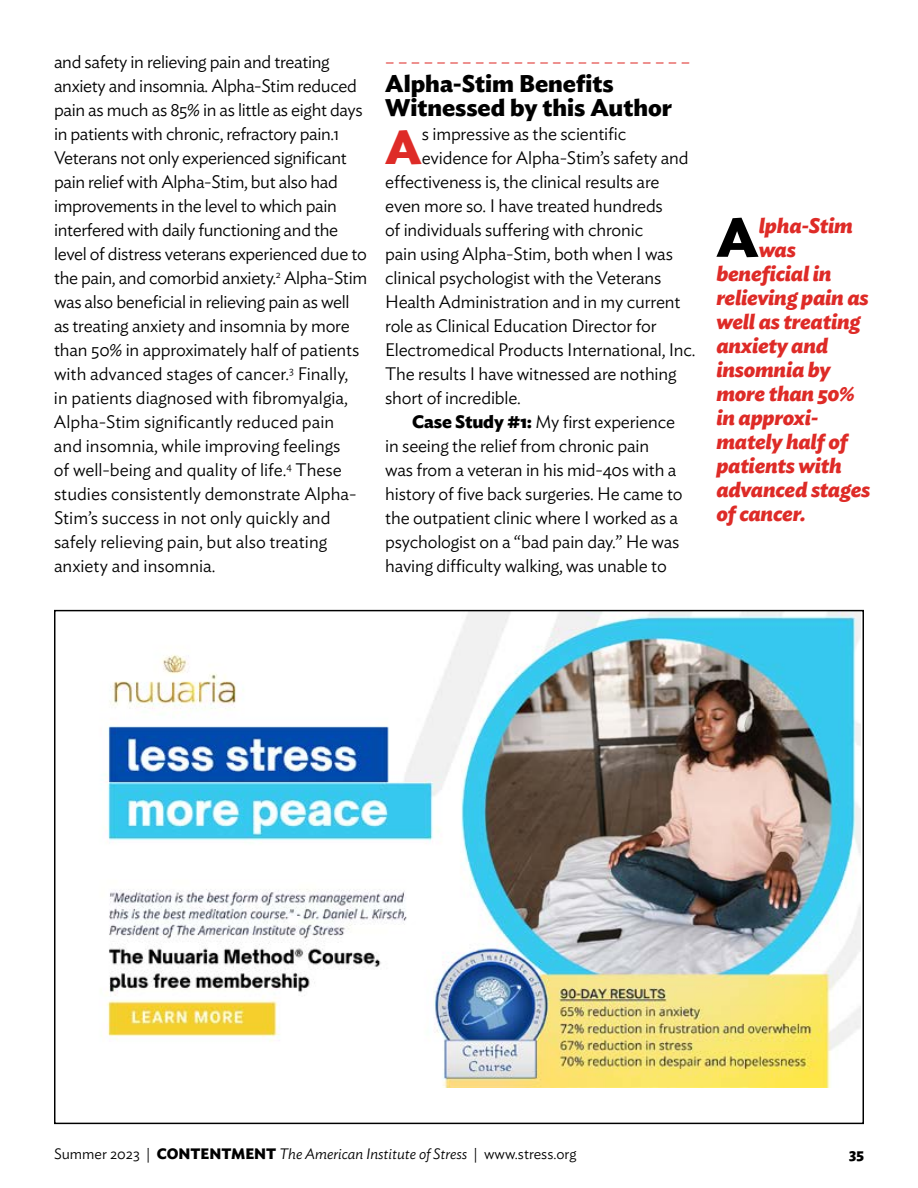
<style>
.page{position:relative;width:918px;height:1188px;background:#fff}
.page>*{position:absolute;margin:0;border:0;box-sizing:border-box;transform-origin:0 0}
.t1{font:700 54.9px "Ideal Sans";color:#000}
.t2{font:700 47.55px "Ideal Sans";color:#de2b27}
.t3{font:700 24px/24px "Ideal Sans";color:#000}
.t4{font:italic 700 21px "Ideal Sans";letter-spacing:-.01em;color:#de2b27}
.t5{font:300 18px/24px "Ideal Sans";letter-spacing:-.01em;color:#000}
.t6{font:300 18px "Ideal Sans";color:#de2b27}
.t7{font:italic 300 15px "Ideal Sans";color:#000}
.t8{font:700 15px "Ideal Sans";color:#000}
.s1{font-weight:700}
.s2{font-style:normal}
.s3{font-weight:700;font-style:normal}
</style>
<div class="page">
<img style="left:105px;top:612px;width:756px;height:475px">
<p class="t5" style="left:54px;top:49px;width:315px">and safety in relieving pain and treating anxiety and insomnia. Alpha-Stim reduced pain as much as 85% in as little as eight days in patients with chronic, refractory pain.1<br>Veterans not only experienced significant pain relief with Alpha-Stim, but also had improvements in the level to which pain interfered with daily functioning and the level of distress veterans experienced due to the pain, and comorbid anxiety.<sup>2</sup> Alpha-Stim was also beneficial in relieving pain as well as treating anxiety and insomnia by more than 50% in approximately half of patients with advanced stages of cancer.<sup>3</sup> Finally,<br>in patients diagnosed with fibromyalgia, Alpha-Stim significantly reduced pain<br>and insomnia, while improving feelings<br>of well-being and quality of life.<sup>4</sup> These studies consistently demonstrate Alpha-Stim’s success in not only quickly and safely relieving pain, but also treating anxiety and insomnia.</p>
<p class="t6" style="left:385px;top:48px;width:307px">– – – – – – – – – – – – – – – – – – – – – – – –</p>
<h3 class="t3" style="left:385px;top:70px;width:288px">Alpha-Stim Benefits<br>Witnessed by this Author</h3>
<h2 class="t2" style="left:385px;top:110px;width:38px">A</h2>
<p class="t5" style="left:422px;top:121px;width:206px">s impressive as the scientific</p>
<p class="t5" style="left:422px;top:145px;width:268px">evidence for Alpha-Stim’s safety and</p>
<p class="t5" style="left:385px;top:169px;width:276px">effectiveness is, the clinical results are</p>
<p class="t5" style="left:385px;top:193px;width:279px">even more so. I have treated hundreds</p>
<p class="t5" style="left:385px;top:217px;width:260px">of individuals suffering with chronic</p>
<p class="t5" style="left:385px;top:241px;width:289px">pain using Alpha-Stim, both when I was</p>
<p class="t5" style="left:385px;top:265px;width:278px">clinical psychologist with the Veterans</p>
<p class="t5" style="left:385px;top:289px;width:297px">Health Administration and in my current</p>
<p class="t5" style="left:385px;top:313px;width:273px">role as Clinical Education Director for</p>
<p class="t5" style="left:385px;top:337px;width:312px">Electromedical Products International, Inc.</p>
<p class="t5" style="left:385px;top:361px;width:293px">The results I have witnessed are nothing</p>
<p class="t5" style="left:385px;top:385px;width:137px">short of incredible.</p>
<p class="t5" style="left:412px;top:409px;width:264px"><span class="s1">Case Study #1:</span> My first experience</p>
<p class="t5" style="left:385px;top:433px;width:266px">in seeing the relief from chronic pain</p>
<p class="t5" style="left:385px;top:457px;width:293px">was from a veteran in his mid-40s with a</p>
<p class="t5" style="left:385px;top:481px;width:299px">history of five back surgeries. He came to</p>
<p class="t5" style="left:385px;top:505px;width:295px">the outpatient clinic where I worked as a</p>
<p class="t5" style="left:385px;top:528px;width:296px">psychologist on a “bad pain day.” He was</p>
<p class="t5" style="left:385px;top:552px;width:283px">having difficulty walking, was unable to</p>
<h1 class="t1" style="left:716px;top:194px;width:44px">A</h1>
<p class="t4" style="left:759px;top:209px;width:96px">lpha-Stim</p>
<p class="t4" style="left:759px;top:233px;width:39px">was</p>
<p class="t4" style="left:716px;top:257px;width:117px">beneficial in</p>
<p class="t4" style="left:716px;top:281px;width:154px">relieving pain as</p>
<p class="t4" style="left:716px;top:305px;width:146px">well as treating</p>
<p class="t4" style="left:716px;top:329px;width:113px">anxiety and</p>
<p class="t4" style="left:716px;top:353px;width:116px">insomnia by</p>
<p class="t4" style="left:716px;top:377px;width:140px">more than 50%</p>
<p class="t4" style="left:716px;top:401px;width:103px">in approxi-</p>
<p class="t4" style="left:716px;top:425px;width:133px">mately half of</p>
<p class="t4" style="left:716px;top:449px;width:127px">patients with</p>
<p class="t4" style="left:716px;top:473px;width:155px">advanced stages</p>
<p class="t4" style="left:716px;top:497px;width:91px">of cancer.</p>
<p class="t7" style="left:54px;top:1143px;width:524px"><span class="s2">Summer 2023 |</span> <span class="s3">CONTENTMENT</span> The American Institute of Stress <span class="s2">| www.stress.org</span></p>
<p class="t8" style="left:849px;top:1142px;width:16px">35</p>
</div>
